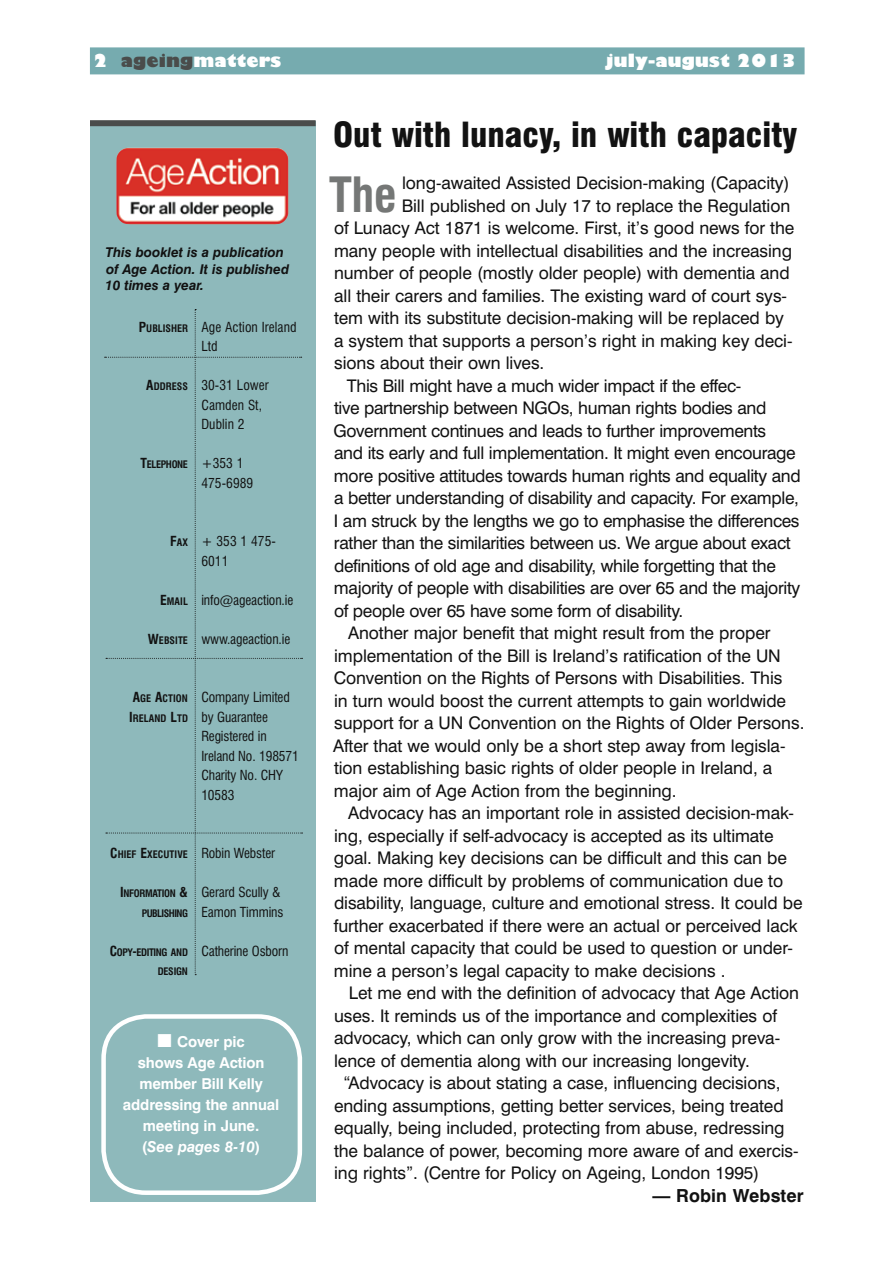
<style>
.page{position:relative;width:893px;height:1263px;background:#fff}
.page>*{position:absolute;margin:0;border:0;box-sizing:border-box;transform-origin:0 0}
.t1{font:700 condensed 47.25px "Swiss 721 BT";color:#757776}
.t2{font:900 condensed 33.75px "Swiss 721 BT";color:#121212}
.t3{font:700 18px "Swiss 721 BT";letter-spacing:.005em;color:#121212}
.t4{font:17.4px "Swiss 721 BT";letter-spacing:-.005em;color:#121212}
.t5{font:800 17.4px "Gill Sans";letter-spacing:.005em;color:#fff}
.t6{font:700 15px/21px "Swiss 721 BT";letter-spacing:-.01em;color:#fff;text-align:center}
.t7{font:condensed 13.5px/19.5px "Swiss 721 BT";letter-spacing:-.01em;color:#121212}
.t8{font:italic 700 13.5px/16.5px "Swiss 721 BT";letter-spacing:-.005em;color:#121212}
.t9{font:700 condensed 10.2px/19.5px "Swiss 721 BT";color:#121212;text-align:center}
.t10{font:700 condensed 10.2px/19.5px "Swiss 721 BT";letter-spacing:-.055em;color:#121212;text-align:right}
.t11{font:700 condensed 10.2px/19.5px "Swiss 721 BT";letter-spacing:-.03em;color:#121212;text-align:right}
.t12{font:700 condensed 10.2px "Swiss 721 BT";letter-spacing:-.035em;color:#121212}
.s1{color:#4a4c4b}
.s2{font-size:13.5px}
.s3{font-style:italic}
</style>
<div class="page">
<div style="left:90px;top:47px;width:715px;height:27px;background:#76abaf"></div>
<div style="left:90px;top:122px;width:226px;height:1080px;background:#8eb9bb"></div>
<div style="left:90px;top:120px;width:226px;height:6px;background:#4a4c4b"></div>
<svg style="left:105px;top:309px;width:197px;height:666px"></svg>
<div style="left:101px;top:1014px;width:201px;height:181px;border:4px solid #fff;border-radius:43px"></div>
<img style="left:116px;top:148px;width:172px;height:76px">
<p class="t5" style="left:93px;top:50px;width:190px">2 <span class="s1">ageing</span>matters</p>
<p class="t5" style="left:605px;top:50px;width:193px">july-august 2013</p>
<p class="t8" style="left:105px;top:244px;width:186px">This booklet is a publication of Age Action. It is published<br>10 times a year.</p>
<p class="t9" style="left:139px;top:318px;width:51px"><span class="s2">P</span>UBLISHER</p>
<p class="t9" style="left:146px;top:377px;width:43px"><span class="s2">A</span>DDRESS</p>
<p class="t12" style="left:141px;top:458px;width:49px"><span class="s2">T</span>ELEPHONE</p>
<p class="t7" style="left:201px;top:317px;width:97px">Age Action Ireland<br>Ltd</p>
<p class="t7" style="left:201px;top:376px;width:69px">30-31 Lower<br>Camden St,<br>Dublin 2</p>
<p class="t7" style="left:201px;top:454px;width:53px">+353 1<br>475-6989</p>
<p class="t9" style="left:170px;top:533px;width:19px"><span class="s2">F</span>AX</p>
<p class="t9" style="left:160px;top:591px;width:29px"><span class="s2">E</span>MAIL</p>
<p class="t9" style="left:148px;top:630px;width:42px"><span class="s2">W</span>EBSITE</p>
<p class="t7" style="left:201px;top:532px;width:76px">+ 353 1 475-<br>6011</p>
<p class="t7" style="left:201px;top:590px;width:93px">info@ageaction.ie</p>
<p class="t7" style="left:201px;top:629px;width:90px">www.ageaction.ie</p>
<p class="t9" style="left:129px;top:689px;width:60px"><span class="s2">A</span>GE <span class="s2">A</span>CTION<br><span class="s2">I</span> RELAND <span class="s2">L</span>TD</p>
<p class="t7" style="left:201px;top:688px;width:99px">Company Limited by Guarantee<br>Registered in<br>Ireland No. 198571<br>Charity No. CHY<br>10583</p>
<p class="t9" style="left:110px;top:845px;width:79px"><span class="s2">C</span>HIEF <span class="s2">E</span>XECUTIVE</p>
<p class="t10" style="left:120px;top:884px;width:69px"><span class="s2">I</span> NFORMATION <span class="s2">&amp;<br></span>PUBLISHING</p>
<p class="t11" style="left:110px;top:942px;width:80px"><span class="s2">C</span>OPY<span class="s2">-</span>EDITING AND<br>DESIGN</p>
<p class="t7" style="left:201px;top:844px;width:75px">Robin Webster</p>
<p class="t7" style="left:201px;top:883px;width:84px">Gerard Scully &amp;<br>Eamon Timmins</p>
<p class="t7" style="left:201px;top:941px;width:89px">Catherine Osborn</p>
<p class="t6" style="left:123px;top:1030px;width:158px">■ Cover pic<br>shows Age Action member Bill Kelly addressing the annual meeting in June.<br>(<span class="s3">See pages 8-10</span>)</p>
<h2 class="t2" style="left:333px;top:115px;width:466px">Out with lunacy, in with capacity</h2>
<h1 class="t1" style="left:329px;top:166px;width:69px">The</h1>
<p class="t4" style="left:402px;top:172px;width:389px">long-awaited Assisted Decision-making (Capacity)</p>
<p class="t4" style="left:402px;top:195px;width:390px">Bill published on July 17 to replace the Regulation</p>
<p class="t4" style="left:334px;top:217px;width:462px">of Lunacy Act 1871 is welcome. First, it’s good news for the</p>
<p class="t4" style="left:334px;top:240px;width:460px">many people with intellectual disabilities and the increasing</p>
<p class="t4" style="left:334px;top:262px;width:457px">number of people (mostly older people) with dementia and</p>
<p class="t4" style="left:334px;top:285px;width:454px">all their carers and families. The existing ward of court sys-</p>
<p class="t4" style="left:334px;top:307px;width:452px">tem with its substitute decision-making will be replaced by</p>
<p class="t4" style="left:334px;top:330px;width:460px">a system that supports a person’s right in making key deci-</p>
<p class="t4" style="left:334px;top:352px;width:212px">sions about their own lives.</p>
<p class="t4" style="left:347px;top:375px;width:396px">This Bill might have a much wider impact if the effec-</p>
<p class="t4" style="left:334px;top:397px;width:434px">tive partnership between NGOs, human rights bodies and</p>
<p class="t4" style="left:334px;top:420px;width:434px">Government continues and leads to further improvements</p>
<p class="t4" style="left:334px;top:442px;width:463px">and its early and full implementation. It might even encourage</p>
<p class="t4" style="left:334px;top:465px;width:468px">more positive attitudes towards human rights and equality and</p>
<p class="t4" style="left:334px;top:487px;width:466px">a better understanding of disability and capacity. For example,</p>
<p class="t4" style="left:334px;top:510px;width:467px">I am struck by the lengths we go to emphasise the differences</p>
<p class="t4" style="left:334px;top:532px;width:458px">rather than the similarities between us. We argue about exact</p>
<p class="t4" style="left:334px;top:555px;width:443px">definitions of old age and disability, while forgetting that the</p>
<p class="t4" style="left:334px;top:577px;width:468px">majority of people with disabilities are over 65 and the majority</p>
<p class="t4" style="left:334px;top:600px;width:351px">of people over 65 have some form of disability.</p>
<p class="t4" style="left:348px;top:622px;width:424px">Another major benefit that might result from the proper</p>
<p class="t4" style="left:334px;top:645px;width:448px">implementation of the Bill is Ireland’s ratification of the UN</p>
<p class="t4" style="left:334px;top:667px;width:450px">Convention on the Rights of Persons with Disabilities. This</p>
<p class="t4" style="left:334px;top:690px;width:453px">in turn would boost the current attempts to gain worldwide</p>
<p class="t4" style="left:334px;top:712px;width:472px">support for a UN Convention on the Rights of Older Persons.</p>
<p class="t4" style="left:333px;top:735px;width:454px">After that we would only be a short step away from legisla-</p>
<p class="t4" style="left:334px;top:757px;width:440px">tion establishing basic rights of older people in Ireland, a</p>
<p class="t4" style="left:334px;top:780px;width:344px">major aim of Age Action from the beginning.</p>
<p class="t4" style="left:348px;top:802px;width:447px">Advocacy has an important role in assisted decision-mak-</p>
<p class="t4" style="left:334px;top:825px;width:441px">ing, especially if self-advocacy is accepted as its ultimate</p>
<p class="t4" style="left:334px;top:847px;width:455px">goal. Making key decisions can be difficult and this can be</p>
<p class="t4" style="left:334px;top:870px;width:451px">made more difficult by problems of communication due to</p>
<p class="t4" style="left:334px;top:892px;width:470px">disability, language, culture and emotional stress. It could be</p>
<p class="t4" style="left:334px;top:915px;width:465px">further exacerbated if there were an actual or perceived lack</p>
<p class="t4" style="left:334px;top:937px;width:460px">of mental capacity that could be used to question or under-</p>
<p class="t4" style="left:334px;top:960px;width:393px">mine a person’s legal capacity to make decisions .</p>
<p class="t4" style="left:349px;top:982px;width:452px">Let me end with the definition of advocacy that Age Action</p>
<p class="t4" style="left:334px;top:1005px;width:444px">uses. It reminds us of the importance and complexities of</p>
<p class="t4" style="left:334px;top:1027px;width:447px">advocacy, which can only grow with the increasing preva-</p>
<p class="t4" style="left:334px;top:1050px;width:417px">lence of dementia along with our increasing longevity.</p>
<p class="t4" style="left:343px;top:1072px;width:439px">“Advocacy is about stating a case, influencing decisions,</p>
<p class="t4" style="left:334px;top:1095px;width:451px">ending assumptions, getting better services, being treated</p>
<p class="t4" style="left:334px;top:1117px;width:452px">equally, being included, protecting from abuse, redressing</p>
<p class="t4" style="left:334px;top:1140px;width:466px">the balance of power, becoming more aware of and exercis-</p>
<p class="t4" style="left:334px;top:1162px;width:427px">ing rights”. (Centre for Policy on Ageing, London 1995)</p>
<p class="t3" style="left:652px;top:1184px;width:153px">— Robin Webster</p>
</div>
